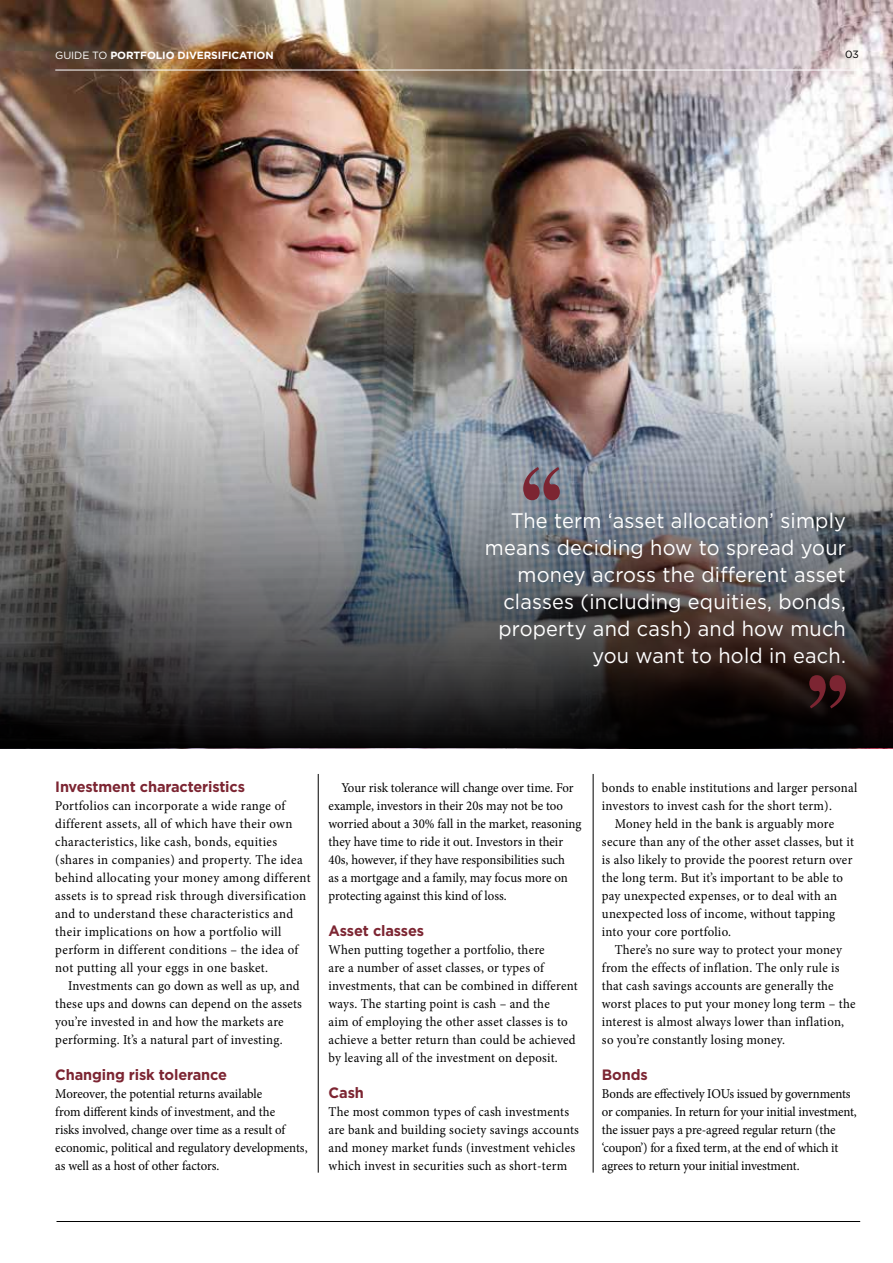
<style>
.page{position:relative;width:893px;height:1263px;background:#fff}
.page>*{position:absolute;margin:0;border:0;box-sizing:border-box;transform-origin:0 0}
.t1{font:21px/27px "Gotham HTF";letter-spacing:.01em;color:#fff;text-align:right;scale:.95 1}
.t2{font:700 15px "Gotham HTF";letter-spacing:-.01em;color:#7c2532}
.t3{font:13.5px/18px "Minion Pro";letter-spacing:.015em;color:#000;scale:.95 1}
.t4{font:13.5px/18px "Minion Pro";letter-spacing:-.005em;color:#000;scale:.95 1}
.t5{font:13.5px/18px "Minion Pro";letter-spacing:-.015em;color:#000;scale:.95 1}
.t6{font:700 10.5px "Gotham HTF";letter-spacing:-.01em;color:#fff}
.t7{font:10.5px "Gotham HTF";color:#000}
.s1{font-weight:400}
</style>
<div class="page">
<img style="left:0;top:1px;width:893px;height:747px">
<img style="left:1px;top:341px;width:891px;height:407px">
<hr style="left:55px;top:70px;width:804px;height:1px;background:#fff">
<hr style="left:318px;top:774px;width:1px;height:398px;background:#000">
<hr style="left:593px;top:774px;width:1px;height:398px;background:#000">
<hr style="left:57px;top:1221px;width:803px;height:1px;background:#000">
<svg style="left:523px;top:467px;width:37px;height:33px"></svg>
<svg style="left:809px;top:675px;width:37px;height:33px"></svg>
<p class="t6" style="left:55px;top:49px;width:220px"><span class="s1">GUIDE TO</span> PORTFOLIO DIVERSIFICATION</p>
<p class="t7" style="left:845px;top:49px;width:15px">03</p>
<h1 class="t1" style="left:485px;top:507px;width:381px">The term ‘asset allocation’ simply means deciding how to spread your money across the different asset classes (including equities, bonds, property and cash) and how much you want to hold in each.</h1>
<p class="t2" style="left:55px;top:778px;width:191px">Investment characteristics</p>
<p class="t3" style="left:55px;top:797px;width:270px">Portfolios can incorporate a wide range of different assets, all of which have their own characteristics, like cash, bonds, equities (shares in companies) and property. The idea behind allocating your money among different assets is to spread risk through diversification and to understand these characteristics and their implications on how a portfolio will perform in different conditions – the idea of not putting all your eggs in one basket.</p>
<p class="t3" style="left:55px;top:977px;width:261px;text-indent:13px">Investments can go down as well as up, and these ups and downs can depend on the assets you’re invested in and how the markets are performing. It’s a natural part of investing.</p>
<p class="t2" style="left:55px;top:1066px;width:173px">Changing risk tolerance</p>
<p class="t4" style="left:55px;top:1085px;width:267px">Moreover, the potential returns available<br>from different kinds of investment, and the<br>risks involved, change over time as a result of economic, political and regulatory developments, as well as a host of other factors.</p>
<p class="t4" style="left:329px;top:779px;width:268px;text-indent:13px">Your risk tolerance will change over time. For example, investors in their 20s may not be too worried about a 30% fall in the market, reasoning they have time to ride it out. Investors in their 40s, however, if they have responsibilities such<br>as a mortgage and a family, may focus more on protecting against this kind of loss.</p>
<p class="t2" style="left:329px;top:922px;width:97px">Asset classes</p>
<p class="t3" style="left:329px;top:941px;width:264px">When putting together a portfolio, there<br>are a number of asset classes, or types of investments, that can be combined in different ways. The starting point is cash – and the<br>aim of employing the other asset classes is to achieve a better return than could be achieved by leaving all of the investment on deposit.</p>
<p class="t2" style="left:329px;top:1084px;width:37px">Cash</p>
<p class="t3" style="left:329px;top:1103px;width:265px">The most common types of cash investments are bank and building society savings accounts and money market funds (investment vehicles which invest in securities such as short-term</p>
<p class="t3" style="left:602px;top:779px;width:270px">bonds to enable institutions and larger personal</p>
<p class="t3" style="left:602px;top:797px;width:244px">investors to invest cash for the short term).</p>
<p class="t3" style="left:615px;top:815px;width:232px">Money held in the bank is arguably more</p>
<p class="t3" style="left:602px;top:833px;width:267px">secure than any of the other asset classes, but it</p>
<p class="t3" style="left:602px;top:851px;width:265px">is also likely to provide the poorest return over</p>
<p class="t3" style="left:602px;top:869px;width:255px">the long term. But it’s important to be able to</p>
<p class="t3" style="left:602px;top:887px;width:249px">pay unexpected expenses, or to deal with an</p>
<p class="t3" style="left:602px;top:905px;width:247px">unexpected loss of income, without tapping</p>
<p class="t3" style="left:602px;top:923px;width:137px">into your core portfolio.</p>
<p class="t3" style="left:615px;top:941px;width:241px">There’s no sure way to protect your money</p>
<p class="t3" style="left:602px;top:959px;width:252px">from the effects of inflation. The only rule is</p>
<p class="t3" style="left:602px;top:977px;width:246px">that cash savings accounts are generally the</p>
<p class="t3" style="left:602px;top:995px;width:269px">worst places to put your money long term – the</p>
<p class="t3" style="left:602px;top:1013px;width:256px">interest is almost always lower than inflation,</p>
<p class="t3" style="left:602px;top:1031px;width:194px">so you’re constantly losing money.</p>
<p class="t2" style="left:602px;top:1066px;width:47px">Bonds</p>
<p class="t5" style="left:602px;top:1085px;width:270px">Bonds are effectively IOUs issued by governments or companies. In return for your initial investment, the issuer pays a pre-agreed regular return (the ‘coupon’) for a fixed term, at the end of which it agrees to return your initial investment.</p>
</div>
